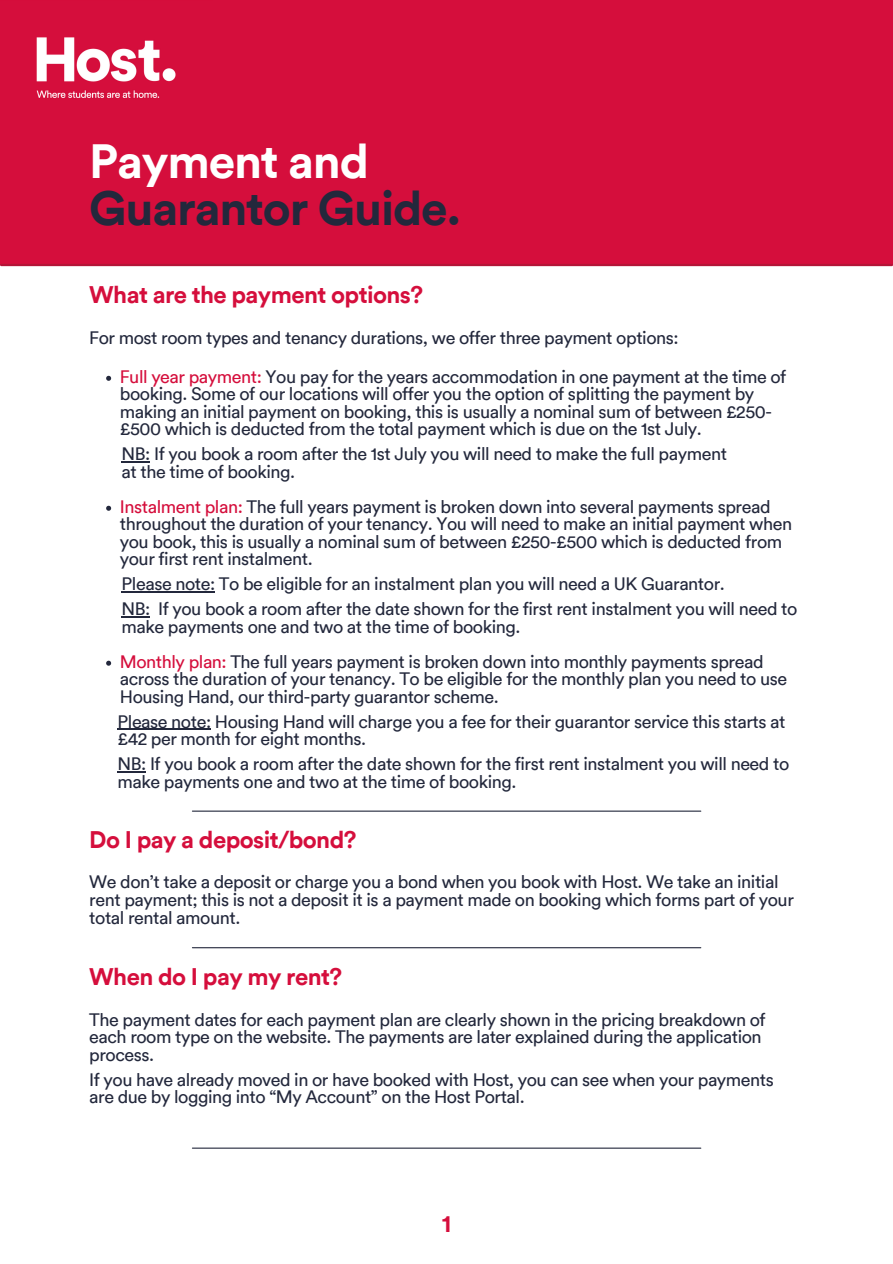
<style>
.page{position:relative;width:893px;height:1264px;background:#fff}
.page>*{position:absolute;margin:0;border:0;box-sizing:border-box;transform-origin:0 0}
.t1{font:700 48px "Circular TT";letter-spacing:-.025em;color:#23283c}
.t2{font:700 48px "Circular TT";letter-spacing:-.025em;color:#fff}
.t3{font:700 24px "Circular TT";letter-spacing:-.025em;color:#d50e3c}
.t4{font:18px/17.5px "Circular TT";letter-spacing:-.025em;color:#23283c}
.s1{color:#d50e3c}
</style>
<div class="page">
<div style="left:0;top:0;width:892px;height:264px;background:#d50e3c"></div>
<img style="left:36px;top:37px;width:140px;height:61px">
<svg style="left:106px;top:376px;width:5px;height:5px"></svg>
<svg style="left:106px;top:506px;width:5px;height:5px"></svg>
<svg style="left:106px;top:660px;width:5px;height:5px"></svg>
<svg style="left:122px;top:461px;width:28px;height:1px"></svg>
<hr style="left:122px;top:591px;width:93px;height:1px;background:#23283c">
<svg style="left:122px;top:616px;width:28px;height:1px"></svg>
<hr style="left:118px;top:728px;width:93px;height:2px;background:#23283c">
<svg style="left:118px;top:771px;width:28px;height:1px"></svg>
<hr style="left:192px;top:810px;width:508px;height:1px;background:#23283c">
<hr style="left:192px;top:947px;width:508px;height:1px;background:#23283c">
<hr style="left:1px;top:264px;width:890px;height:2px;background:#b41437">
<hr style="left:192px;top:1147px;width:508px;height:1px;background:#23283c">
<h1 class="t2" style="left:89px;top:139px;width:281px">Payment and</h1>
<h1 class="t1" style="left:89px;top:186px;width:374px">Guarantor Guide.</h1>
<h2 class="t3" style="left:89px;top:283px;width:335px">What are the payment options?</h2>
<p class="t4" style="left:120px;top:319px;width:668px;line-height:38.7px;text-indent:-31px">For most room types and tenancy durations, we offer three payment options:<br><span class="s1">Full year payment:</span> You pay for the years accommodation in one payment at the time of</p>
<p class="t4" style="left:120px;top:386px;width:653px">booking. Some of our locations will offer you the option of splitting the payment by making an initial payment on booking, this is usually a nominal sum of between £250- £500 which is deducted from the total payment which is due on the 1st July.</p>
<p class="t4" style="left:122px;top:446px;width:607px">NB: If you book a room after the 1st July you will need to make the full payment at the time of booking.</p>
<p class="t4" style="left:120px;top:498px;width:673px"><span class="s1">Instalment plan:</span> The full years payment is broken down into several payments spread throughout the duration of your tenancy. You will need to make an initial payment when you book, this is usually a nominal sum of between £250-£500 which is deducted from your first rent instalment.</p>
<p class="t4" style="left:122px;top:572px;width:677px;line-height:25px">Please note: To be eligible for an instalment plan you will need a UK Guarantor.<br>NB: If you book a room after the date shown for the first rent instalment you will need to</p>
<p class="t4" style="left:122px;top:618px;width:400px">make payments one and two at the time of booking.</p>
<p class="t4" style="left:120px;top:653px;width:669px"><span class="s1">Monthly plan:</span> The full years payment is broken down into monthly payments spread across the duration of your tenancy. To be eligible for the monthly plan you need to use<br>Housing Hand, our third-party guarantor scheme.</p>
<p class="t4" style="left:118px;top:713px;width:669px">Please note: Housing Hand will charge you a fee for their guarantor service this starts at £42 per month for eight months.</p>
<p class="t4" style="left:118px;top:755px;width:673px">NB: If you book a room after the date shown for the first rent instalment you will need to make payments one and two at the time of booking.</p>
<h2 class="t3" style="left:89px;top:828px;width:269px">Do I pay a deposit/bond?</h2>
<p class="t4" style="left:89px;top:873px;width:706px;line-height:18px">We don’t take a deposit or charge you a bond when you book with Host. We take an initial rent payment; this is not a deposit it is a payment made on booking which forms part of your total rental amount.</p>
<h2 class="t3" style="left:89px;top:965px;width:254px">When do I pay my rent?</h2>
<p class="t4" style="left:89px;top:1011px;width:678px">The payment dates for each payment plan are clearly shown in the pricing breakdown of each room type on the website. The payments are later explained during the application process.</p>
<p class="t4" style="left:89px;top:1071px;width:686px">If you have already moved in or have booked with Host, you can see when your payments are due by logging into “My Account” on the Host Portal.</p>
<h2 class="t3" style="left:442px;top:1212px;width:11px">1</h2>
</div>
